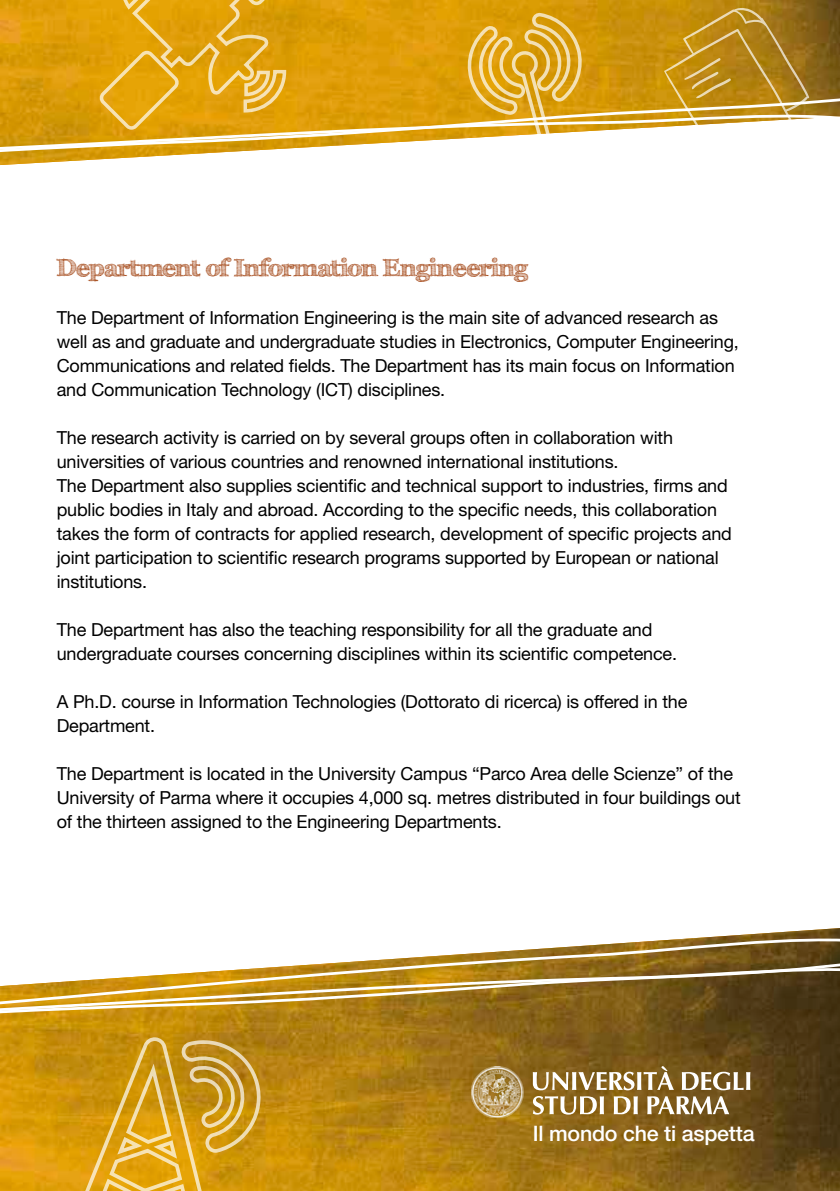
<style>
.page{position:relative;width:840px;height:1191px;background:#fff}
.page>*{position:absolute;margin:0;border:0;box-sizing:border-box;transform-origin:0 0}
.t1{font:700 24.2px "FFF Tusj";letter-spacing:-.01em;color:#a14210}
.t2{font:500 21.4px "Helvetica Neue LT";letter-spacing:-.01em;color:#fff}
.t3{font:18px/24px "Helvetica Neue LT";letter-spacing:-.01em;color:#000}
</style>
<div class="page">
<img style="left:0;top:0;width:839px;height:89px">
<svg style="left:0;top:89px;width:839px;height:76px"></svg>
<img style="left:0;top:928px;width:839px;height:263px">
<svg style="left:0;top:934px;width:839px;height:166px"></svg>
<svg style="left:74px;top:1035px;width:190px;height:156px;background:#d39f26"></svg>
<svg style="left:98px;top:0;width:207px;height:132px;background:#e2a618"></svg>
<svg style="left:663px;top:8px;width:146px;height:152px"></svg>
<svg style="left:532px;top:1096px;width:71px;height:18px"></svg>
<svg style="left:613px;top:1096px;width:24px;height:18px"></svg>
<svg style="left:647px;top:1096px;width:81px;height:18px"></svg>
<svg style="left:532px;top:1066px;width:141px;height:24px"></svg>
<svg style="left:681px;top:1071px;width:69px;height:19px"></svg>
<img style="left:471px;top:1066px;width:53px;height:51px">
<svg style="left:464px;top:12px;width:120px;height:153px"></svg>
<h1 class="t1" style="left:57px;top:253px;width:473px">Department of Information Engineering</h1>
<p class="t3" style="left:57px;top:305px;width:683px">The Department of Information Engineering is the main site of advanced research as well as and graduate and undergraduate studies in Electronics, Computer Engineering, Communications and related fields. The Department has its main focus on Information and Communication Technology (ICT) disciplines.</p>
<p class="t3" style="left:57px;top:425px;width:676px">The research activity is carried on by several groups often in collaboration with universities of various countries and renowned international institutions.<br>The Department also supplies scientific and technical support to industries, firms and public bodies in Italy and abroad. According to the specific needs, this collaboration takes the form of contracts for applied research, development of specific projects and joint participation to scientific research programs supported by European or national institutions.</p>
<p class="t3" style="left:57px;top:617px;width:621px">The Department has also the teaching responsibility for all the graduate and undergraduate courses concerning disciplines within its scientific competence.</p>
<p class="t3" style="left:57px;top:689px;width:631px">A Ph.D. course in Information Technologies (Dottorato di ricerca) is offered in the<br>Department.</p>
<p class="t3" style="left:57px;top:761px;width:685px">The Department is located in the University Campus “Parco Area delle Scienze” of the<br>University of Parma where it occupies 4,000 sq. metres distributed in four buildings out of the thirteen assigned to the Engineering Departments.</p>
<p class="t2" style="left:532px;top:1120px;width:223px">Il mondo che ti aspetta</p>
</div>
